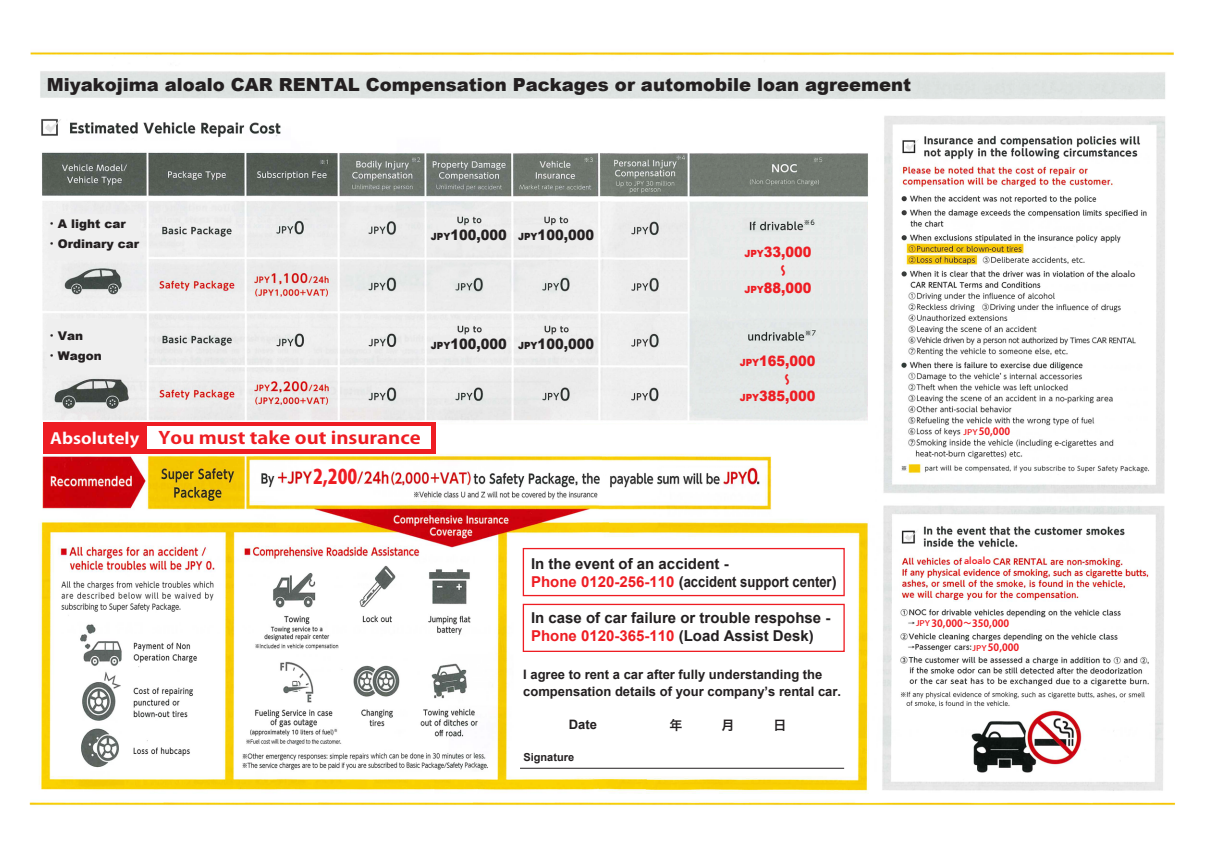
<style>
.page{position:relative;width:1208px;height:859px;background:#fff}
.page>*{position:absolute;margin:0;border:0;box-sizing:border-box;transform-origin:0 0}
.t1{font:800 20px "Koz Go Pro";color:#ee1d23;scale:.85 1}
.t2{font:900 18px "Arial";color:#231f20}
.t3{font:700 17px "Koz Go Pro";color:#ee1d23;scale:1.18 1}
.t4{font:700 15px/18px "Arial";color:#231f20}
.t5{font:900 14.3px "Arial";color:#231f20;scale:.91 1}
.t6{font:900 14.3px "Arial";color:#ee1d23;scale:.91 1}
.t7{font:700 13px/17px "Arial";color:#231f20}
.t8{font:13px "Hira Kaku Pro W6";color:#231f20}
.t9{font:900 12px/20px "Arial";color:#231f20}
.t10{font:800 12px "Koz Go Pr 6 N";color:#ee1d23}
.t11{font:700 11px "Arial";color:#231f20}
.t12{font:700 10px "Koz Go Pro";color:#ee1d23}
.t13{font:800 9.9px "Avenir";color:#ee1d23;scale:.96 1}
.t14{font:500 8.8px "Avenir";color:#231f20}
.s1{font-family:"Koz Go Pr 6 N";font-weight:400}
.s2{font-size:9.9px}
.s3{font-size:15.3px;color:#fff}
.s4{color:#ee1d23}
.s5{font-weight:500;font-size:7.7px}
.s6{font-size:8px}
</style>
<div class="page">
<img style="left:29px;top:52px;width:1146px;height:754px">
<hr style="left:520px;top:768px;width:324px;height:1px;background:#231f20">
<div style="left:523px;top:548px;width:321px;height:48px;border:1px solid #ee1d23"></div>
<div style="left:523px;top:604px;width:321px;height:48px;border:1px solid #ee1d23"></div>
<div style="left:772px;top:453px;width:103px;height:63px;background:#fff"></div>
<div style="left:43px;top:422px;width:393px;height:32px;background:#ee1d23"></div>
<div style="left:915px;top:618px;width:135px;height:10px;background:#fff"></div>
<div style="left:973px;top:643px;width:43px;height:9px;background:#fff"></div>
<div style="left:148px;top:427px;width:283px;height:22px;background:#fff"></div>
<div style="left:313px;top:464px;width:43px;height:22px;background:#fff"></div>
<p class="t2" style="left:47px;top:71px;width:866px">Miyakojima aloalo CAR RENTAL Compensation Packages or automobile loan agreement</p>
<p class="t9" style="left:46px;top:213px;width:95px"><span class="s1">・</span>A light car<span class="s1">・</span>Ordinary car</p>
<p class="t5" style="left:431px;top:224px;width:181px"><span class="s2">JPY</span>100,000 <span class="s2">JPY</span>100,000</p>
<p class="t9" style="left:46px;top:325px;width:58px"><span class="s1">・</span>Van<span class="s1">・</span>Wagon</p>
<p class="t5" style="left:431px;top:333px;width:181px"><span class="s2">JPY</span>100,000 <span class="s2">JPY</span>100,000</p>
<p class="t3" style="left:50px;top:427px;width:316px"><span class="s3">Absolutely</span> You must take out insurance</p>
<h1 class="t1" style="left:313px;top:463px;width:54px">2,200</h1>
<p class="t6" style="left:744px;top:241px;width:75px"><span class="s2">JPY</span>33,000</p>
<p class="t6" style="left:744px;top:277px;width:75px"><span class="s2">JPY</span>88,000</p>
<p class="t10" style="left:777px;top:264px;width:9px">〜</p>
<p class="t6" style="left:739px;top:351px;width:85px"><span class="s2">JPY</span>165,000</p>
<p class="t6" style="left:739px;top:385px;width:85px"><span class="s2">JPY</span>385,000</p>
<p class="t10" style="left:781px;top:373px;width:9px">〜</p>
<p class="t4" style="left:531px;top:555px;width:307px">In the event of an accident -<br><span class="s4">Phone 0120-256-110</span> (accident support center)</p>
<p class="t4" style="left:531px;top:609px;width:301px">In case of car failure or trouble respohse -<br><span class="s4">Phone 0120-365-110</span> (Load Assist Desk)</p>
<p class="t7" style="left:523px;top:666px;width:319px">I agree to rent a car after fully understanding the compensation details of your company’s rental car.</p>
<p class="t7" style="left:569px;top:716px;width:30px">Date</p>
<p class="t8" style="left:669px;top:713px;width:14px">年</p>
<p class="t8" style="left:721px;top:713px;width:14px">月</p>
<p class="t8" style="left:773px;top:713px;width:14px">日</p>
<p class="t11" style="left:523px;top:750px;width:52px">Signature</p>
<p class="t12" style="left:963px;top:425px;width:48px"><span class="s5">JPY</span>50,000</p>
<p class="t13" style="left:964px;top:552px;width:29px">aloalo</p>
<p class="t12" style="left:916px;top:616px;width:95px"><span class="s5">JPY</span>30,000<span class="s6">～</span>350,000</p>
<p class="t12" style="left:972px;top:641px;width:48px"><span class="s5">JPY</span>50,000</p>
<p class="t14" style="left:1111px;top:266px;width:26px">aloalo</p>
</div>
